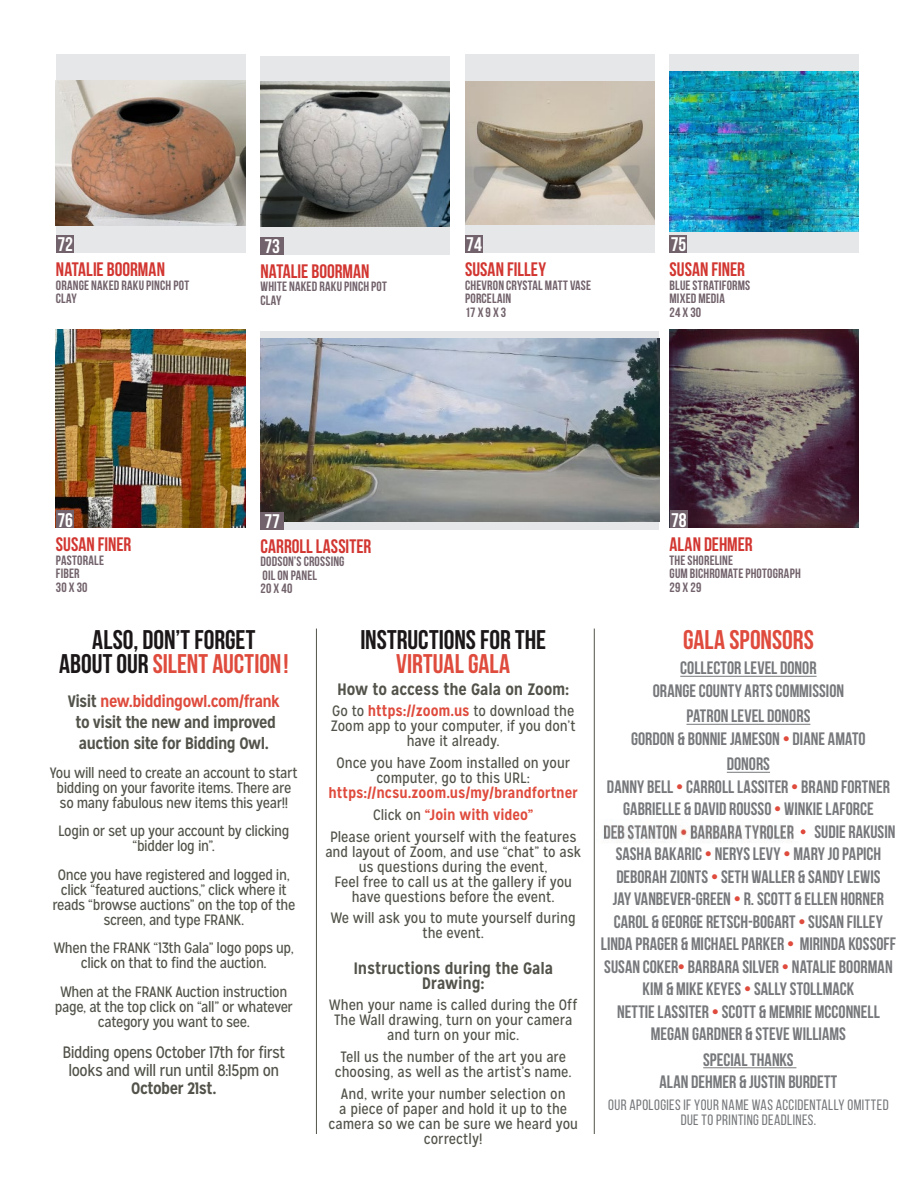
<style>
.page{position:relative;width:918px;height:1188px;background:#fff}
.page>*{position:absolute;margin:0;border:0;box-sizing:border-box;transform-origin:0 0}
.t1{font:700 27px/24px "Bebas Neue";color:#1b1718;text-align:center}
.t2{font:700 27px "Bebas Neue";letter-spacing:.005em;color:#df4b3d}
.t3{font:700 19.65px "Bebas Neue";color:#fff}
.t4{font:700 19.5px "Bebas Neue";color:#d23631}
.t5{font:700 18px/22.5px "Bebas Neue";color:#76787b;text-align:center}
.t6{font:700 18px "Bebas Neue";color:#77787c}
.t7{font:700 16.5px/21px "Mission Gothic";letter-spacing:-.025em;color:#53534b;text-align:center}
.t8{font:16.5px/18px "Mission Gothic";letter-spacing:-.03em;color:#53534b;text-align:center}
.t9{font:15px/15px "Mission Gothic";letter-spacing:-.01em;color:#53534b;text-align:center}
.t10{font:15px/15px "Mission Gothic";letter-spacing:-.03em;color:#53534b;text-align:center}
.t11{font:700 15px/21.8px "Mission Gothic";color:#df4b3d;text-align:center}
.t12{font:15px/15px "Bebas Neue";letter-spacing:.025em;color:#76787b;text-align:center}
.t13{font:700 13.5px/13.5px "Bebas Neue";letter-spacing:.01em;color:#72626b}
.s1{color:#df4b3d}
.s2{font-weight:700;color:#df4b3d}
.s3{font-weight:400;color:#53534b}
</style>
<div class="page">
<hr style="left:680px;top:676px;width:137px;height:1px;background:#76787b">
<hr style="left:686px;top:724px;width:124px;height:1px;background:#76787b">
<hr style="left:727px;top:772px;width:43px;height:1px;background:#76787b">
<hr style="left:703px;top:1067px;width:93px;height:1px;background:#76787b">
<div style="left:670px;top:54px;width:189px;height:199px;background:#e6e7e9"></div>
<img style="left:670px;top:71px;width:189px;height:161px">
<div style="left:56px;top:54px;width:189px;height:199px;background:#e6e7e9"></div>
<img style="left:56px;top:81px;width:189px;height:145px">
<div style="left:261px;top:56px;width:189px;height:198px;background:#e6e7e9"></div>
<img style="left:261px;top:81px;width:189px;height:145px">
<div style="left:261px;top:237px;width:23px;height:17px;background:#72626b"></div>
<div style="left:56px;top:235px;width:18px;height:18px;background:#72626b"></div>
<div style="left:465px;top:54px;width:190px;height:199px;background:#e6e7e9"></div>
<img style="left:465px;top:81px;width:190px;height:144px">
<div style="left:465px;top:235px;width:18px;height:18px;background:#72626b"></div>
<div style="left:670px;top:235px;width:17px;height:18px;background:#72626b"></div>
<img style="left:56px;top:329px;width:189px;height:199px">
<div style="left:261px;top:331px;width:398px;height:199px;background:#e6e7e9"></div>
<img style="left:261px;top:339px;width:398px;height:183px">
<div style="left:261px;top:512px;width:23px;height:18px;background:#72626b"></div>
<div style="left:56px;top:511px;width:18px;height:17px;background:#72626b"></div>
<hr style="left:316px;top:629px;width:1px;height:505px;background:#53534b">
<hr style="left:594px;top:629px;width:1px;height:505px;background:#53534b">
<img style="left:670px;top:329px;width:189px;height:199px">
<div style="left:670px;top:511px;width:18px;height:17px;background:#72626b"></div>
<img style="left:603px;top:825px;width:191px;height:17px">
<svg style="left:801px;top:829px;width:5px;height:5px"></svg>
<h2 class="t3" style="left:57px;top:234px;width:17px">72</h2>
<h2 class="t3" style="left:264px;top:236px;width:17px">73</h2>
<h3 class="t4" style="left:56px;top:259px;width:111px">NATALIE BOORMAN</h3>
<p class="t13" style="left:56px;top:278px;width:135px">ORANGE NAKED RAKU PINCH POT<br>CLAY</p>
<h3 class="t4" style="left:261px;top:260px;width:111px">NATALIE BOORMAN</h3>
<p class="t13" style="left:261px;top:280px;width:128px">WHITE NAKED RAKU PINCH POT<br>CLAY</p>
<h2 class="t3" style="left:466px;top:234px;width:17px">74</h2>
<h3 class="t4" style="left:465px;top:259px;width:82px">SUSAN FILLEY</h3>
<p class="t13" style="left:465px;top:278px;width:127px">CHEVRON CRYSTAL MATT VASE<br>PORCELAIN<br>17 X 9 X 3</p>
<h2 class="t3" style="left:671px;top:234px;width:17px">75</h2>
<h3 class="t4" style="left:670px;top:259px;width:77px">SUSAN FINER</h3>
<p class="t13" style="left:670px;top:278px;width:82px">BLUE STRATIFORMS<br>MIXED MEDIA<br>24 X 30</p>
<h2 class="t3" style="left:57px;top:509px;width:17px">76</h2>
<h2 class="t3" style="left:264px;top:511px;width:17px">77</h2>
<h3 class="t4" style="left:56px;top:534px;width:77px">SUSAN FINER</h3>
<p class="t13" style="left:56px;top:553px;width:50px">PASTORALE<br>FIBER<br>30 X 30</p>
<h3 class="t4" style="left:261px;top:536px;width:112px">CARROLL LASSITER</h3>
<p class="t13" style="left:261px;top:555px;width:85px">DODSON’S CROSSING<br>OIL ON PANEL<br>20 X 40</p>
<h1 class="t1" style="left:59px;top:627px;width:231px">ALSO, DON’T FORGET<br>ABOUT OUR <span class="s1">SILENT AUCTION !</span></h1>
<p class="t7" style="left:68px;top:691px;width:214px">Visit <span class="s1">new.biddingowl.com/frank </span>to visit the new and improved auction site for Bidding Owl.</p>
<p class="t9" style="left:50px;top:765px;width:249px">You will need to create an account to start bidding on your favorite items. There are so many fabulous new items this year!!</p>
<p class="t9" style="left:58px;top:824px;width:233px">Login or set up your account by clicking “bidder log in”.</p>
<p class="t10" style="left:52px;top:867px;width:245px">Once you have registered and logged in, click “featured auctions,” click where it reads “browse auctions” on the top of the screen, and type FRANK.</p>
<p class="t10" style="left:54px;top:941px;width:242px">When the FRANK “13th Gala” logo pops up, click on that to find the auction.</p>
<p class="t10" style="left:55px;top:984px;width:240px">When at the FRANK Auction instruction page, at the top click on “all” or whatever category you want to see.</p>
<p class="t8" style="left:62px;top:1044px;width:225px">Bidding opens October 17th for first looks and will run until 8:15pm on</p>
<p class="t7" style="left:131px;top:1078px;width:87px">October 21st.</p>
<h1 class="t1" style="left:360px;top:627px;width:187px">INSTRUCTIONS FOR THE</h1>
<h1 class="t2" style="left:396px;top:649px;width:116px">VIRTUAL GALA</h1>
<p class="t7" style="left:337px;top:678px;width:234px">How to access the Gala on Zoom:</p>
<p class="t9" style="left:331px;top:704px;width:247px">Go to <span class="s2">https://zoom.us</span> to download the<br>Zoom app to your computer, if you don’t have it already.</p>
<p class="t9" style="left:336px;top:755px;width:235px">Once you have Zoom installed on your computer, go to this URL:</p>
<p class="t11" style="left:329px;top:782px;width:251px">https://ncsu.zoom.us/my/brandfortner<br><span class="s3">Click on</span> “Join with video”<br><span class="s3">Please orient yourself with the features</span></p>
<p class="t9" style="left:325px;top:844px;width:257px">and layout of Zoom, and use “chat” to ask us questions during the event,<br>Feel free to call us at the gallery if you have questions before the event.</p>
<p class="t9" style="left:331px;top:911px;width:247px">We will ask you to mute yourself during the event.</p>
<p class="t7" style="left:353px;top:960px;width:201px;line-height:15px">Instructions during the Gala<br>Drawing:</p>
<p class="t9" style="left:329px;top:998px;width:249px">When your name is called during the Off<br>The Wall drawing, turn on your camera and turn on your mic.</p>
<p class="t9" style="left:335px;top:1049px;width:238px">Tell us the number of the art you are choosing, as well as the artist’s name.</p>
<p class="t9" style="left:328px;top:1086px;width:251px">And, write your number selection on<br>a piece of paper and hold it up to the camera so we can be sure we heard you correctly!</p>
<h2 class="t3" style="left:671px;top:509px;width:17px">78</h2>
<h3 class="t4" style="left:670px;top:534px;width:85px">ALAN DEHMER</h3>
<p class="t13" style="left:670px;top:553px;width:133px">THE SHORELINE<br>GUM BICHROMATE PHOTOGRAPH<br>29 X 29</p>
<h1 class="t2" style="left:683px;top:625px;width:132px">GALA SPONSORS</h1>
<p class="t5" style="left:653px;top:657px;width:193px">COLLECTOR LEVEL DONOR<br>ORANGE COUNTY ARTS COMMISSION</p>
<p class="t5" style="left:631px;top:705px;width:236px">PATRON LEVEL DONORS<br>GORDON &amp; BONNIE JAMESON <span class="s1">•</span> DIANE AMATO</p>
<p class="t5" style="left:607px;top:753px;width:284px">DONORS<br>DANNY BELL <span class="s1">•</span>CARROLL LASSITER <span class="s1">•</span> BRAND FORTNER<br>GABRIELLE &amp; DAVID ROUSSO <span class="s1">•</span> WINKIE LAFORCE</p>
<p class="t5" style="left:601px;top:843px;width:297px">SASHA BAKARIC <span class="s1">•</span> NERYS LEVY <span class="s1">•</span> MARY JO PAPICH DEBORAH ZIONTS <span class="s1">•</span> SETH WALLER &amp; SANDY LEWIS<br>JAY VANBEVER-GREEN <span class="s1">•</span> R. SCOTT &amp; ELLEN HORNER CAROL &amp; GEORGE RETSCH-BOGART <span class="s1">•</span> SUSAN FILLEY LINDA PRAGER &amp; MICHAEL PARKER <span class="s1">•</span> MIRINDA KOSSOFF SUSAN COKER<span class="s1">•</span> BARBARA SILVER <span class="s1">•</span> NATALIE BOORMAN KIM &amp; MIKE KEYES <span class="s1">•</span> SALLY STOLLMACK<br>NETTIE LASSITER <span class="s1">•</span> SCOTT &amp; MEMRIE MCCONNELL MEGAN GARDNER &amp; STEVE WILLIAMS</p>
<p class="t5" style="left:660px;top:1048px;width:179px">SPECIAL THANKS<br>ALAN DEHMER &amp; JUSTIN BURDETT</p>
<p class="t12" style="left:608px;top:1097px;width:282px">OUR APOLOGIES IF YOUR NAME WAS ACCIDENTALLY OMITTED<br>DUE TO PRINTING DEADLINES.</p>
<p class="t6" style="left:814px;top:821px;width:83px">SUDIE RAKUSIN</p>
</div>
